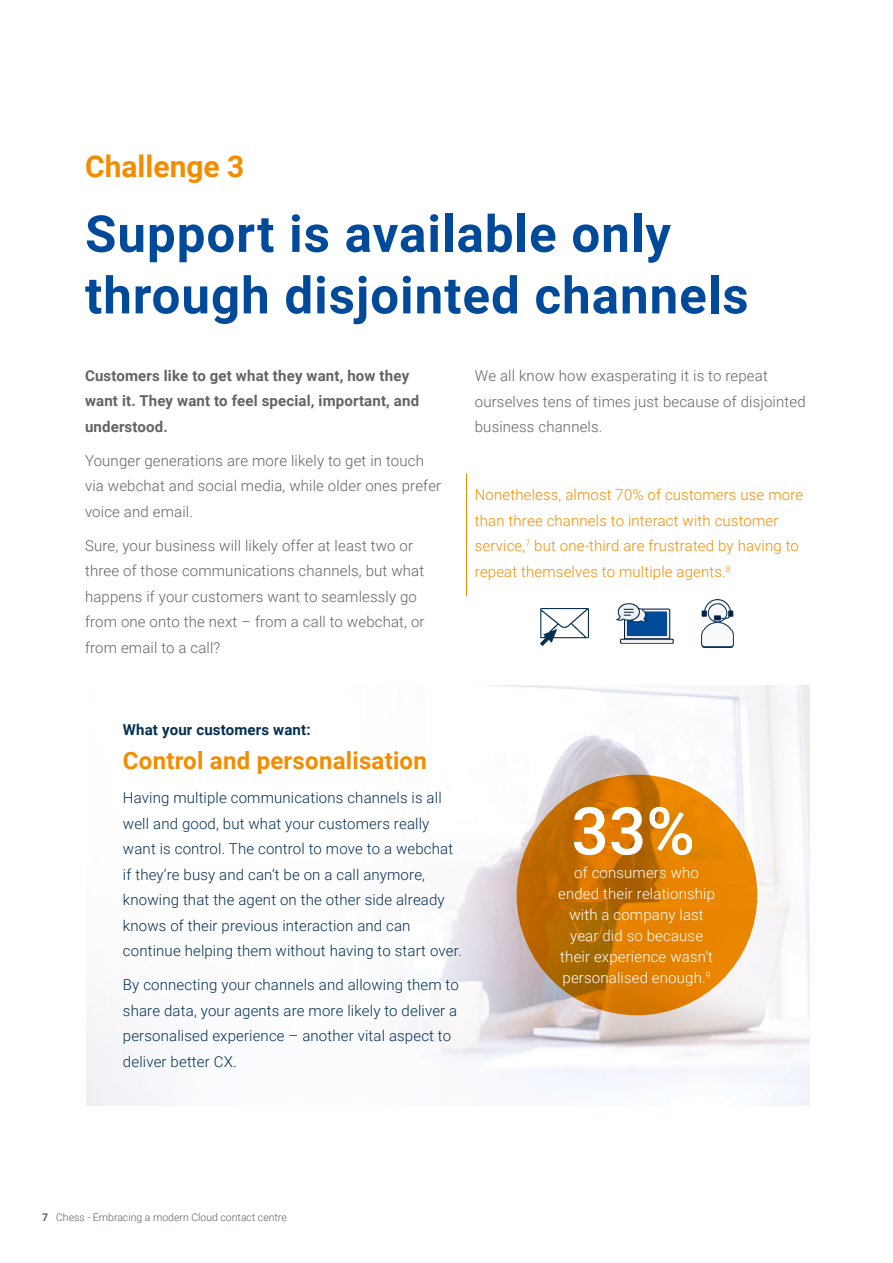
<style>
.page{position:relative;width:893px;height:1263px;background:#fff}
.page>*{position:absolute;margin:0;border:0;box-sizing:border-box;transform-origin:0 0}
._5mm_Paragraph_Spaci{font:500 66px "Roboto";color:#fff}
.t1{font:700 51px/61.5px "Roboto";letter-spacing:.02em;color:#004a99}
.t2{font:700 30px "Roboto";color:#f28c00}
.t3{font:700 24px "Roboto";letter-spacing:.01em;color:#f28c00}
.t4{font:300 15px/25.5px "Roboto";letter-spacing:.01em;color:#032f52}
.t5{font:300 15px/25.5px "Roboto";letter-spacing:.01em;color:#636366}
.t6{font:300 15px/25.5px "Roboto";letter-spacing:.01em;color:#f28c00}
.t7{font:300 15px/21px "Roboto";letter-spacing:.01em;color:#fff;text-align:center}
.t8{font:300 15px/25.5px "Roboto";letter-spacing:.01em;color:#646363}
.t9{font:700 15px/25.5px "Roboto";letter-spacing:.01em;color:#636366}
.t10{font:700 15px "Roboto";letter-spacing:.01em;color:#032f52}
._5mm_Paragraph_Spaci-2{font:300 10.5px "Roboto";color:#5b5f60}
.s1{font-weight:700}
</style>
<div class="page">
<hr style="left:466px;top:474px;width:1px;height:121px;background:#f28c00">
<img style="left:617px;top:603px;width:57px;height:41px">
<img style="left:540px;top:608px;width:49px;height:38px">
<img style="left:702px;top:600px;width:31px;height:47px">
<img style="left:86px;top:685px;width:723px;height:420px">
<svg style="left:517px;top:775px;width:240px;height:240px;background:#d27700"></svg>
<p class="t2" style="left:85px;top:145px;width:161px">Challenge 3</p>
<p class="t1" style="left:85px;top:201px;width:665px">Support is available only through disjointed channels</p>
<p class="t9" style="left:85px;top:362px;width:336px">Customers like to get what they want, how they want it. They want to feel special, important, and understood.</p>
<p class="t5" style="left:85px;top:447px;width:358px">Younger generations are more likely to get in touch via webchat and social media, while older ones prefer voice and email.</p>
<p class="t5" style="left:85px;top:532px;width:341px">Sure, your business will likely offer at least two or three of those communications channels, but what happens if your customers want to seamlessly go from one onto the next – from a call to webchat, or from email to a call?</p>
<p class="t8" style="left:475px;top:362px;width:332px">We all know how exasperating it is to repeat ourselves tens of times just because of disjointed business channels.</p>
<p class="t6" style="left:475px;top:481px;width:330px">Nonetheless, almost 70% of customers use more than three channels to interact with customer service,<sup>7</sup> but one-third are frustrated by having to repeat themselves to multiple agents.<sup>8</sup></p>
<p class="t10" style="left:123px;top:719px;width:189px">What your customers want:</p>
<p class="t3" style="left:123px;top:744px;width:305px">Control and personalisation</p>
<p class="t4" style="left:123px;top:784px;width:340px">Having multiple communications channels is all well and good, but what your customers really want is control. The control to move to a webchat if they’re busy and can’t be on a call anymore, knowing that the agent on the other side already knows of their previous interaction and can continue helping them without having to start over.</p>
<p class="t4" style="left:123px;top:971px;width:337px">By connecting your channels and allowing them to share data, your agents are more likely to deliver a personalised experience – another vital aspect to deliver better CX.</p>
<p class="_5mm_Paragraph_Spaci" style="left:571px;top:785px;width:125px">33%</p>
<p class="t7" style="left:558px;top:861px;width:158px">of consumers who ended their relationship with a company last year did so because their experience wasn't personalised enough.<sup>9</sup></p>
<p class="_5mm_Paragraph_Spaci-2" style="left:42px;top:1210px;width:246px"><span class="s1">7</span> Chess - Embracing a modern Cloud contact centre</p>
</div>
